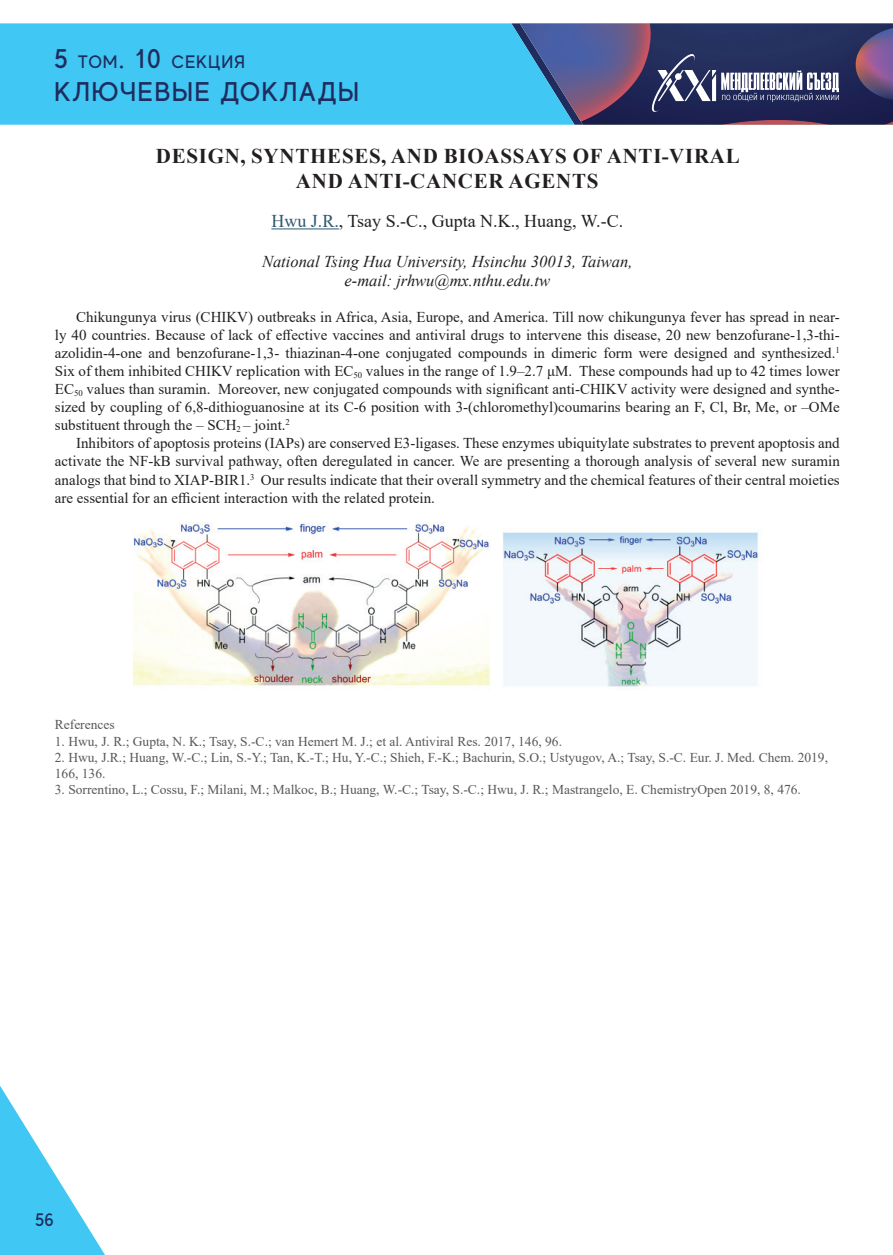
<style>
.page{position:relative;width:893px;height:1255px;background:#fff}
.page>*{position:absolute;margin:0;border:0;box-sizing:border-box;transform-origin:0 0}
.t1{font:500 27px "MADE Evolve Sans";letter-spacing:.05em;color:#1f2c5d}
.t2{font:700 21px/25.2px "Times New Roman";letter-spacing:.035em;color:#231f20;text-align:center}
.t3{font:18px "Times New Roman";color:#231f20}
.t4{font:500 18px "MADE Evolve Sans";letter-spacing:.05em;color:#1f2c5d}
.t5{font:italic 16.5px/19.8px "Times New Roman";color:#231f20;text-align:center}
.t6{font:15px/18px "Times New Roman";color:#231f20;text-align:justify}
.t7{font:13.5px/16.2px "Times New Roman";color:#57585a}
.s1{font-size:27px}
.s2{color:#2e576f}
</style>
<div class="page">
<div style="left:0;top:23px;width:511px;height:102px;background:#40c7f4"></div>
<svg style="left:0;top:1086px;width:105px;height:168px"></svg>
<svg style="left:511px;top:23px;width:382px;height:102px;background:#48527e"></svg>
<hr style="left:271px;top:228px;width:68px;height:1px;background:#2e576f">
<img style="left:133px;top:523px;width:629px;height:164px">
<p class="t4" style="left:54px;top:51px;width:193px"><span class="s1">5</span> ТОМ<span class="s1">. 10</span> СЕКЦИЯ</p>
<h1 class="t1" style="left:54px;top:74px;width:307px">КЛЮЧЕВЫЕ ДОКЛАДЫ</h1>
<h2 class="t2" style="left:156px;top:143px;width:586px">DESIGN, SYNTHESES, AND BIOASSAYS OF ANTI-VIRAL<br>AND ANTI-CANCER AGENTS</h2>
<p class="t3" style="left:271px;top:208px;width:353px"><span class="s2">Hwu J.R.</span>, Tsay S.-C., Gupta N.K., Huang, W.-C.</p>
<p class="t5" style="left:262px;top:251px;width:372px">National Tsing Hua University, Hsinchu 30013, Taiwan, e-mail: jrhwu@mx.nthu.edu.tw</p>
<p class="t6" style="left:55px;top:308px;width:786px;text-indent:21px">Chikungunya virus (CHIKV) outbreaks in Africa, Asia, Europe, and America. Till now chikungunya fever has spread in near&shy;ly 40 countries. Because of lack of effective vaccines and antiviral drugs to intervene this disease, 20 new benzofurane-1,3-thi&shy;azolidin-4-one and benzofurane-1,3- thiazinan-4-one conjugated compounds in dimeric form were designed and synthesized.<sup>1<br></sup>Six of them inhibited CHIKV replication with EC<sub>50</sub> values in the range of 1.9–2.7 μM. These compounds had up to 42 times lower EC<sub>50</sub> values than suramin. Moreover, new conjugated compounds with significant anti-CHIKV activity were designed and synthe&shy;sized by coupling of 6,8-dithioguanosine at its C-6 position with 3-(chloromethyl)coumarins bearing an F, Cl, Br, Me, or –OMe substituent through the – SCH<sub>2</sub> – joint.<sup>2</sup></p>
<p class="t6" style="left:55px;top:434px;width:786px;text-indent:21px">Inhibitors of apoptosis proteins (IAPs) are conserved E3-ligases. These enzymes ubiquitylate substrates to prevent apoptosis and activate the NF-kB survival pathway, often deregulated in cancer. We are presenting a thorough analysis of several new suramin analogs that bind to XIAP-BIR1.<sup>3</sup> Our results indicate that their overall symmetry and the chemical features of their central moieties are essential for an efficient interaction with the related protein.</p>
<p class="t7" style="left:55px;top:716px;width:61px">References</p>
<p class="t7" style="left:55px;top:732px;width:509px">1. Hwu, J. R.; Gupta, N. K.; Tsay, S.-C.; van Hemert M. J.; et al. Antiviral Res. 2017, 146, 96.</p>
<p class="t7" style="left:55px;top:748px;width:775px">2. Hwu, J.R.; Huang, W.-C.; Lin, S.-Y.; Tan, K.-T.; Hu, Y.-C.; Shieh, F.-K.; Bachurin, S.O.; Ustyugov, A.; Tsay, S.-C. Eur. J. Med. Chem. 2019,<br>166, 136.</p>
<p class="t7" style="left:55px;top:781px;width:748px">3. Sorrentino, L.; Cossu, F.; Milani, M.; Malkoc, B.; Huang, W.-C.; Tsay, S.-C.; Hwu, J. R.; Mastrangelo, E. ChemistryOpen 2019, 8, 476.</p>
<p class="t4" style="left:35px;top:1208px;width:20px">56</p>
</div>
